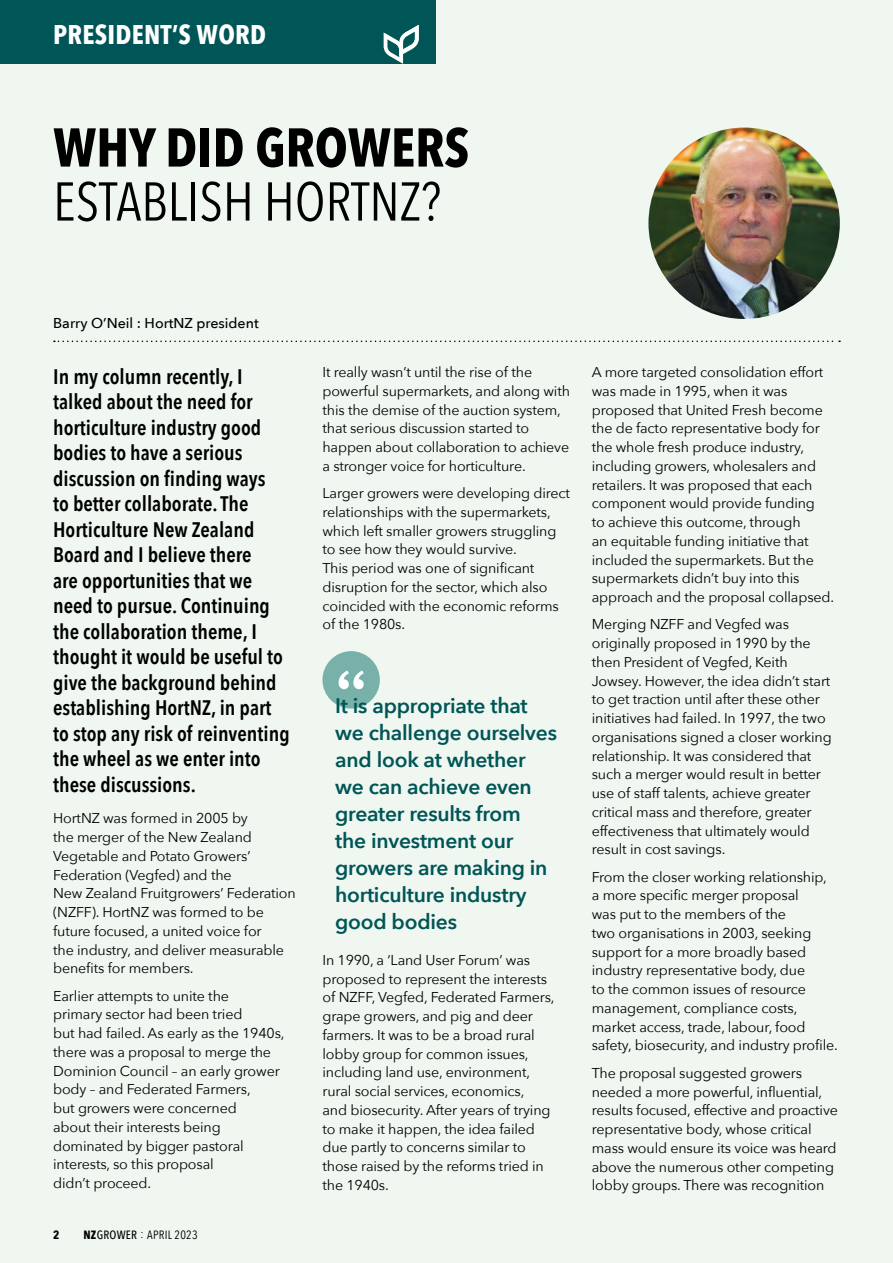
<style>
.page{position:relative;width:893px;height:1263px;background:#eff7f0}
.page>*{position:absolute;margin:0;border:0;box-sizing:border-box;transform-origin:0 0}
.t1{font:54px "Avenir Next Condensed";color:#000}
.t2{font:700 54px "Avenir Next Condensed";color:#000}
.t3{font:700 27px "Avenir Next Condensed";letter-spacing:.01em;color:#fff}
.t4{font:600 21px/25.5px "Avenir Next Condensed";color:#000}
.t5{font:600 21px/27px "Avenir Next";letter-spacing:-.01em;color:#005556}
.t6{font:14.25px/18.8px "Avenir Next";letter-spacing:-.01em;color:#000}
.t7{font:500 14.25px "Avenir Next";color:#000}
.t8{font:12px "Avenir Next Condensed";letter-spacing:.02em;color:#000}
.t9{font:700 12px "Avenir Next Condensed";color:#000}
.s1{font-weight:700}
.s2{font-weight:500}
</style>
<div class="page">
<div style="left:0;top:0;width:436px;height:64px;background:#005556"></div>
<svg style="left:384px;top:25px;width:35px;height:39px"></svg>
<div style="left:322px;top:651px;width:58px;height:57px;background:#77b1aa;border-radius:50%"></div>
<svg style="left:338px;top:670px;width:26px;height:19px"></svg>
<img style="left:648px;top:128px;width:192px;height:191px;border-radius:96px">
<svg style="left:54px;top:341px;width:786px;height:1px"></svg>
<h2 class="t3" style="left:53px;top:18px;width:214px">PRESIDENT’S WORD</h2>
<h1 class="t2" style="left:53px;top:115px;width:418px">WHY DID GROWERS</h1>
<h1 class="t1" style="left:53px;top:155px;width:389px">ESTABLISH HORTNZ?</h1>
<p class="t7" style="left:53px;top:311px;width:207px">Barry O’Neil : HortNZ president</p>
<p class="t4" style="left:53px;top:363px;width:238px">In my column recently, I talked about the need for horticulture industry good bodies to have a serious discussion on finding ways<br>to better collaborate. The<br>Horticulture New Zealand<br>Board and I believe there<br>are opportunities that we need to pursue. Continuing the collaboration theme, I thought it would be useful to give the background behind establishing HortNZ, in part to stop any risk of reinventing the wheel as we enter into these discussions.</p>
<p class="t6" style="left:53px;top:808px;width:244px">HortNZ was formed in 2005 by<br>the merger of the New Zealand<br>Vegetable and Potato Growers’<br>Federation (Vegfed) and the<br>New Zealand Fruitgrowers’ Federation (NZFF). HortNZ was formed to be future focused, a united voice for<br>the industry, and deliver measurable benefits for members.</p>
<p class="t6" style="left:53px;top:986px;width:233px">Earlier attempts to unite the<br>primary sector had been tried<br>but had failed. As early as the 1940s, there was a proposal to merge the<br>Dominion Council – an early grower body – and Federated Farmers,<br>but growers were concerned<br>about their interests being dominated by bigger pastoral interests, so this proposal<br>didn’t proceed.</p>
<p class="t9" style="left:53px;top:1228px;width:8px">2</p>
<p class="t8" style="left:83px;top:1225px;width:116px"><span class="s1">NZ</span><span class="s2">GROWER</span> : APRIL 2023</p>
<p class="t6" style="left:322px;top:362px;width:249px">It really wasn’t until the rise of the powerful supermarkets, and along with this the demise of the auction system, that serious discussion started to happen about collaboration to achieve a stronger voice for horticulture.</p>
<p class="t6" style="left:322px;top:483px;width:249px">Larger growers were developing direct relationships with the supermarkets, which left smaller growers struggling to see how they would survive.<br>This period was one of significant disruption for the sector, which also coincided with the economic reforms of the 1980s.</p>
<h3 class="t5" style="left:335px;top:692px;width:223px">It is appropriate that we challenge ourselves and look at whether we can achieve even greater results from the investment our growers are making in horticulture industry good bodies</h3>
<p class="t6" style="left:322px;top:950px;width:234px">In 1990, a ‘Land User Forum’ was proposed to represent the interests of NZFF, Vegfed, Federated Farmers, grape growers, and pig and deer farmers. It was to be a broad rural lobby group for common issues, including land use, environment, rural social services, economics,<br>and biosecurity. After years of trying to make it happen, the idea failed due partly to concerns similar to those raised by the reforms tried in the 1940s.</p>
<p class="t6" style="left:592px;top:362px;width:244px">A more targeted consolidation effort was made in 1995, when it was proposed that United Fresh become the de facto representative body for the whole fresh produce industry, including growers, wholesalers and retailers. It was proposed that each component would provide funding<br>to achieve this outcome, through<br>an equitable funding initiative that included the supermarkets. But the supermarkets didn’t buy into this approach and the proposal collapsed.</p>
<p class="t6" style="left:592px;top:614px;width:241px">Merging NZFF and Vegfed was originally proposed in 1990 by the then President of Vegfed, Keith Jowsey. However, the idea didn’t start to get traction until after these other initiatives had failed. In 1997, the two organisations signed a closer working relationship. It was considered that such a merger would result in better use of staff talents, achieve greater critical mass and therefore, greater effectiveness that ultimately would result in cost savings.</p>
<p class="t6" style="left:592px;top:867px;width:248px">From the closer working relationship, a more specific merger proposal<br>was put to the members of the<br>two organisations in 2003, seeking support for a more broadly based industry representative body, due<br>to the common issues of resource management, compliance costs, market access, trade, labour, food safety, biosecurity, and industry profile.</p>
<p class="t6" style="left:592px;top:1063px;width:248px">The proposal suggested growers needed a more powerful, influential, results focused, effective and proactive representative body, whose critical mass would ensure its voice was heard above the numerous other competing lobby groups. There was recognition</p>
</div>
